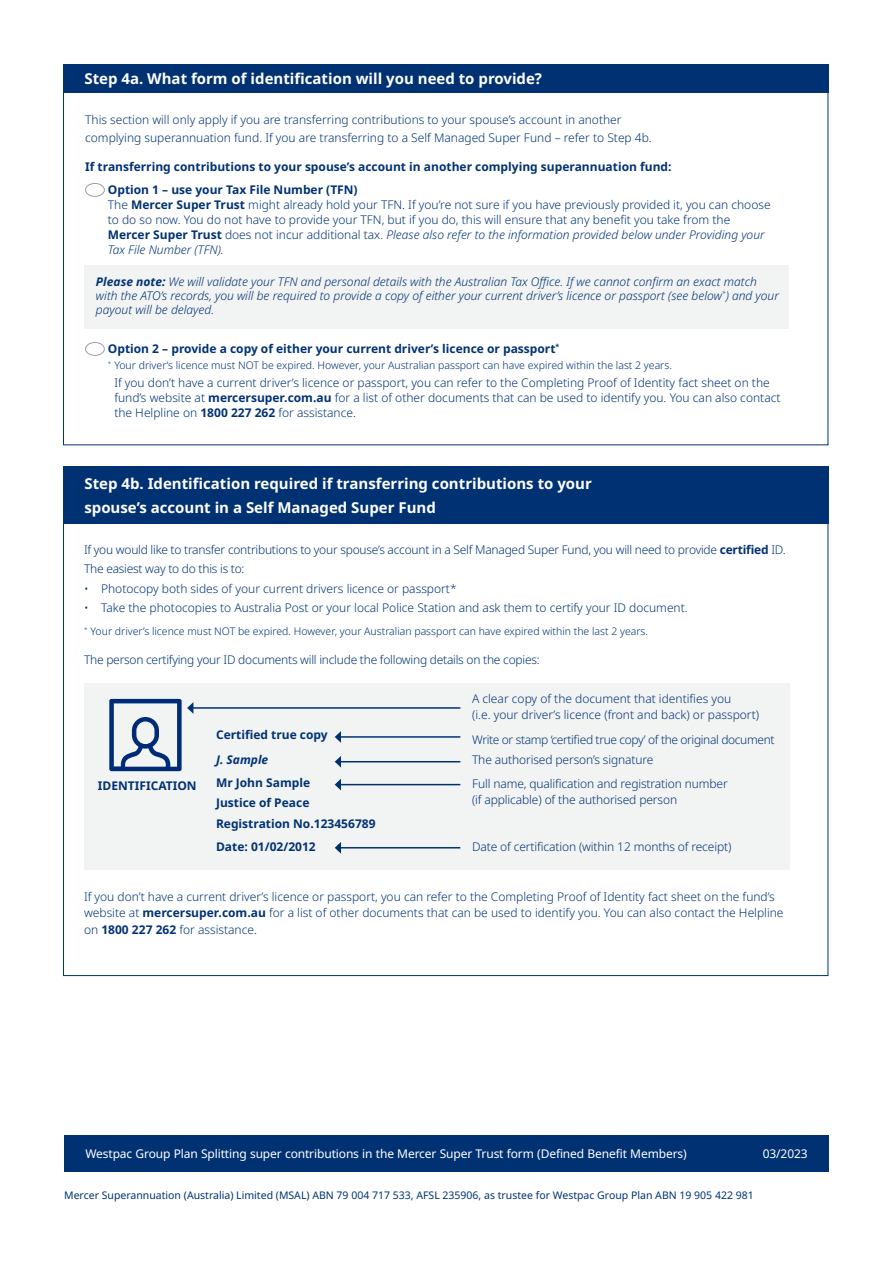
<style>
.page{position:relative;width:893px;height:1263px;background:#fff}
.page>*{position:absolute;margin:0;border:0;box-sizing:border-box;transform-origin:0 0}
.t1{font:700 15px/24px "Noto Sans";color:#fff}
.t2{font:300 12px/15px "Noto Sans";color:#003273}
.t3{font:700 12px/20.7px "Noto Sans";color:#003273}
.t4{font:italic 300 12px/14.4px "Noto Sans";color:#003273}
.t5{font:300 12px/19.2px "Noto Sans";letter-spacing:-.02em;color:#003273}
.t6{font:12px "Noto Sans";letter-spacing:-.01em;color:#fff}
.t7{font:300 12px/20.4px "Noto Sans";letter-spacing:-.03em;color:#003273}
.t8{font:italic 700 12px "Noto Sans";color:#003273}
.t9{font:300 10.5px "Noto Sans";color:#003273}
.t10{font:10.5px "Noto Sans";color:#003273}
.s1{font-weight:700}
.s2{font-style:italic}
</style>
<div class="page">
<div style="left:63px;top:64px;width:765px;height:29px;background:#003273"></div>
<div style="left:63px;top:466px;width:765px;height:58px;background:#003273"></div>
<div style="left:84px;top:265px;width:705px;height:64px;background:#f2f3f3"></div>
<div style="left:64px;top:1136px;width:725px;height:36px;background:#003273"></div>
<div style="left:724px;top:1136px;width:105px;height:36px;background:#003273"></div>
<div style="left:85px;top:183px;width:20px;height:14px;border:1px solid #9d9fa2;border-radius:50%"></div>
<div style="left:85px;top:342px;width:20px;height:14px;border:1px solid #9d9fa2;border-radius:50%"></div>
<div style="left:84px;top:683px;width:706px;height:187px;background:#f2f3f3"></div>
<hr style="left:193px;top:707px;width:267px;height:2px;background:#003273">
<hr style="left:340px;top:736px;width:120px;height:2px;background:#003273">
<svg style="left:335px;top:731px;width:6px;height:12px"></svg>
<hr style="left:340px;top:761px;width:120px;height:1px;background:#003273">
<svg style="left:335px;top:756px;width:6px;height:11px"></svg>
<hr style="left:340px;top:784px;width:120px;height:1px;background:#003273">
<svg style="left:335px;top:779px;width:6px;height:11px"></svg>
<hr style="left:340px;top:847px;width:120px;height:1px;background:#003273">
<svg style="left:335px;top:842px;width:6px;height:12px"></svg>
<svg style="left:109px;top:699px;width:84px;height:72px"></svg>
<p class="t1" style="left:84px;top:67px;width:459px">Step 4a. What form of identification will you need to provide?</p>
<p class="t2" style="left:85px;top:111px;width:568px;line-height:18px">This section will only apply if you are transferring contributions to your spouse’s account in another complying superannuation fund. If you are transferring to a Self Managed Super Fund – refer to Step 4b.</p>
<p class="t3" style="left:85px;top:156px;width:588px">If transferring contributions to your spouse’s account in another complying superannuation fund:</p>
<p class="t2" style="left:108px;top:182px;width:664px"><span class="s1">Option 1 – use your Tax File Number (TFN)<br></span>The <span class="s1">Mercer Super Trust</span> might already hold your TFN. If you’re not sure if you have previously provided it, you can choose to do so now. You do not have to provide your TFN, but if you do, this will ensure that any benefit you take from the <span class="s1">Mercer Super Trust</span> does not incur additional tax. <span class="s2">Please also refer to the information provided below under Providing your Tax File Number (TFN).</span></p>
<p class="t4" style="left:96px;top:274px;width:684px"><span class="s1">Please note:</span> We will validate your TFN and personal details with the Australian Tax Office. If we cannot confirm an exact match with the ATO’s records, you will be required to provide a copy of either your current driver’s licence or passport (see below<sup>*</sup>) and your payout will be delayed.</p>
<p class="t3" style="left:108px;top:338px;width:453px">Option 2 – provide a copy of either your current driver’s licence or passport<sup>*</sup></p>
<p class="t9" style="left:108px;top:358px;width:566px"><sup>*</sup> Your driver’s licence must NOT be expired. However, your Australian passport can have expired within the last 2 years.</p>
<p class="t2" style="left:114px;top:375px;width:668px">If you don’t have a current driver’s licence or passport, you can refer to the Completing Proof of Identity fact sheet on the fund’s website at <span class="s1">mercersuper.com.au</span> for a list of other documents that can be used to identify you. You can also contact the Helpline on <span class="s1">1800 227 262</span> for assistance.</p>
<p class="t1" style="left:84px;top:471px;width:509px">Step 4b. Identification required if transferring contributions to your spouse’s account in a Self Managed Super Fund</p>
<p class="t5" style="left:84px;top:540px;width:703px">If you would like to transfer contributions to your spouse’s account in a Self Managed Super Fund, you will need to provide <span class="s1">certified</span> ID.<br>The easiest way to do this is to:</p>
<p class="t2" style="left:84px;top:581px;width:374px">• Photocopy both sides of your current drivers licence or passport*</p>
<p class="t2" style="left:84px;top:600px;width:605px">• Take the photocopies to Australia Post or your local Police Station and ask them to certify your ID document.</p>
<p class="t9" style="left:84px;top:624px;width:566px"><sup>*</sup> Your driver’s licence must NOT be expired. However, your Australian passport can have expired within the last 2 years.</p>
<p class="t5" style="left:84px;top:651px;width:457px">The person certifying your ID documents will include the following details on the copies:</p>
<p class="t3" style="left:98px;top:776px;width:100px">IDENTIFICATION</p>
<p class="t3" style="left:216px;top:724px;width:113px">Certified true copy</p>
<p class="t8" style="left:216px;top:751px;width:54px">J. Sample</p>
<p class="t3" style="left:216px;top:772px;width:161px">Mr John Sample<br>Justice of Peace<br>Registration No.123456789</p>
<p class="t3" style="left:216px;top:836px;width:101px">Date: 01/02/2012</p>
<p class="t2" style="left:472px;top:690px;width:289px;line-height:16.5px">A clear copy of the document that identifies you<br>(i.e. your driver’s licence (front and back) or passport)</p>
<p class="t7" style="left:472px;top:730px;width:304px">Write or stamp ‘certified true copy’ of the original document<br>The authorised person’s signature</p>
<p class="t2" style="left:472px;top:775px;width:257px;line-height:16.5px">Full name, qualification and registration number (if applicable) of the authorised person</p>
<p class="t2" style="left:472px;top:839px;width:261px">Date of certification (within 12 months of receipt)</p>
<p class="t2" style="left:84px;top:888px;width:701px;line-height:16.5px">If you don’t have a current driver’s licence or passport, you can refer to the Completing Proof of Identity fact sheet on the fund’s website at <span class="s1">mercersuper.com.au</span> for a list of other documents that can be used to identify you. You can also contact the Helpline on <span class="s1">1800 227 262</span> for assistance.</p>
<p class="t6" style="left:85px;top:1145px;width:603px">Westpac Group Plan Splitting super contributions in the Mercer Super Trust form (Defined Benefit Members)</p>
<p class="t6" style="left:763px;top:1145px;width:46px">03/2023</p>
<p class="t10" style="left:64px;top:1188px;width:691px">Mercer Superannuation (Australia) Limited (MSAL) ABN 79 004 717 533, AFSL 235906, as trustee for Westpac Group Plan ABN 19 905 422 981</p>
</div>
